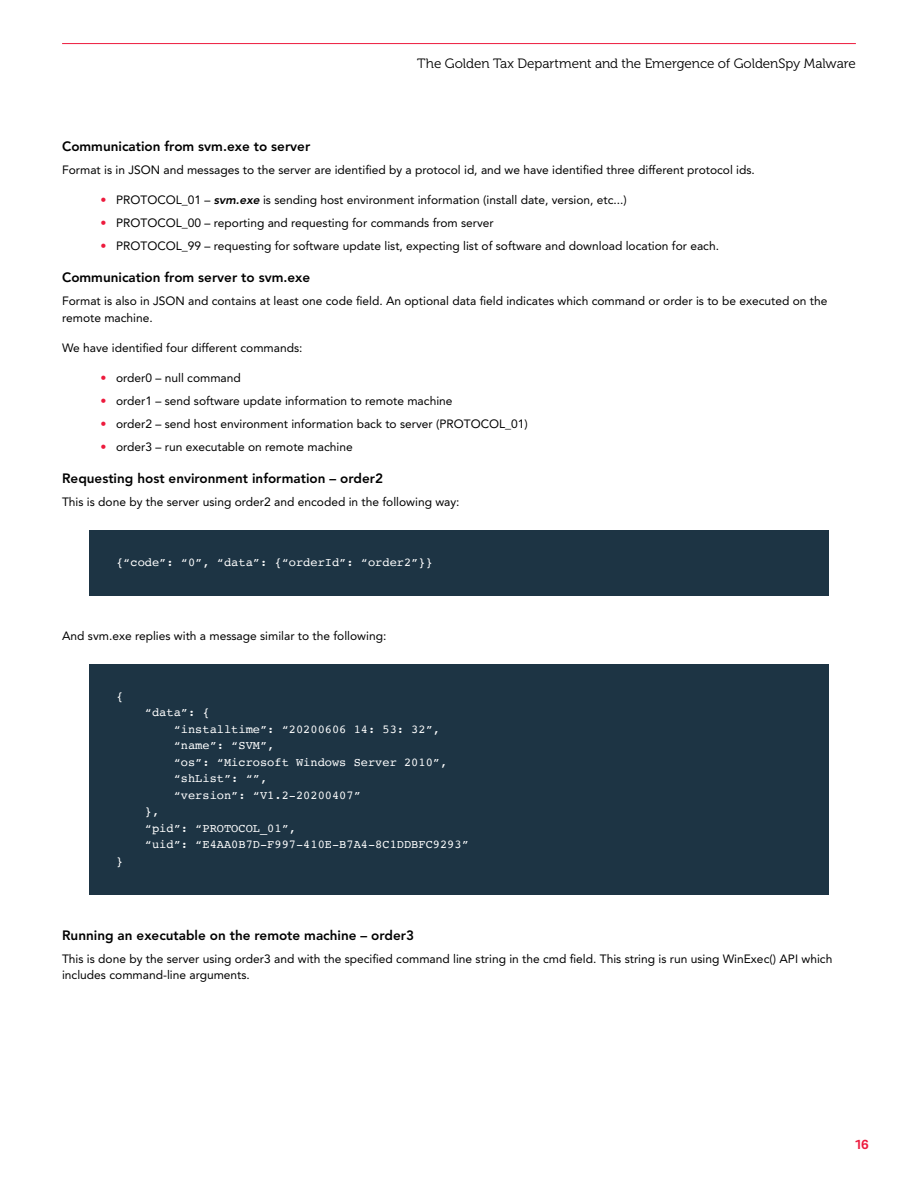
<style>
.page{position:relative;width:918px;height:1188px;background:#fff}
.page>*{position:absolute;margin:0;border:0;box-sizing:border-box;transform-origin:0 0}
.t1{font:800 13.5px "Avenir LT Std";color:#000}
.t2{font:13.5px "Museo 300";letter-spacing:-.005em;color:#000}
.t3{font:700 13.5px "Brix Sans";color:#ed1a3d}
.t4{font:12px/16.5px "Avenir LT Std";color:#000}
.t5{font:12px "Courier";color:#fff}
.s1{color:#ed1a3d}
.s2{font-weight:800;font-style:italic}
</style>
<div class="page">
<hr style="left:62px;top:43px;width:794px;height:1px;background:#ed1a3d">
<div style="left:89px;top:530px;width:740px;height:66px;background:#1d3444"></div>
<div style="left:89px;top:664px;width:740px;height:66px;background:#1d3444"></div>
<div style="left:89px;top:730px;width:740px;height:66px;background:#1d3444"></div>
<div style="left:89px;top:796px;width:740px;height:66px;background:#1d3444"></div>
<div style="left:89px;top:829px;width:740px;height:66px;background:#1d3444"></div>
<p class="t2" style="left:417px;top:56px;width:440px">The Golden Tax Department and the Emergence of GoldenSpy Malware</p>
<p class="t1" style="left:62px;top:138px;width:250px">Communication from svm.exe to server</p>
<p class="t4" style="left:62px;top:162px;width:694px">Format is in JSON and messages to the server are identified by a protocol id, and we have identified three different protocol ids.</p>
<p class="t4" style="left:100px;top:192px;width:528px"><span class="s1">•</span> PROTOCOL_01 – <span class="s2">svm.exe</span> is sending host environment information (install date, version, etc...)</p>
<p class="t4" style="left:100px;top:215px;width:395px"><span class="s1">•</span> PROTOCOL_00 – reporting and requesting for commands from server</p>
<p class="t4" style="left:100px;top:238px;width:620px"><span class="s1">•</span> PROTOCOL_99 – requesting for software update list, expecting list of software and download location for each.</p>
<p class="t1" style="left:62px;top:269px;width:250px">Communication from server to svm.exe</p>
<p class="t4" style="left:62px;top:293px;width:767px">Format is also in JSON and contains at least one code field. An optional data field indicates which command or order is to be executed on the remote machine.</p>
<p class="t4" style="left:62px;top:339px;width:242px">We have identified four different commands:</p>
<p class="t4" style="left:100px;top:369px;width:142px"><span class="s1">•</span> order0 – null command</p>
<p class="t4" style="left:100px;top:393px;width:354px"><span class="s1">•</span> order1 – send software update information to remote machine</p>
<p class="t4" style="left:100px;top:416px;width:429px"><span class="s1">•</span> order2 – send host environment information back to server (PROTOCOL_01)</p>
<p class="t4" style="left:100px;top:439px;width:254px"><span class="s1">•</span> order3 – run executable on remote machine</p>
<p class="t1" style="left:62px;top:470px;width:322px">Requesting host environment information – order2</p>
<p class="t4" style="left:62px;top:494px;width:399px">This is done by the server using order2 and encoded in the following way:</p>
<p class="t5" style="left:116px;top:553px;width:318px">{“code”: “0”, “data”: {“orderId”: “order2”}}</p>
<p class="t4" style="left:62px;top:627px;width:326px">And svm.exe replies with a message similar to the following:</p>
<p class="t5" style="left:116px;top:687px;width:9px">{</p>
<p class="t5" style="left:116px;top:852px;width:9px">}</p>
<p class="t5" style="left:145px;top:703px;width:66px">“data”: {</p>
<p class="t5" style="left:174px;top:720px;width:268px">“installtime”: “20200606 14: 53: 32”,</p>
<p class="t5" style="left:174px;top:736px;width:102px">“name”: “SVM”,</p>
<p class="t5" style="left:174px;top:753px;width:275px">“os”: “Microsoft Windows Server 2010”,</p>
<p class="t5" style="left:174px;top:769px;width:95px">“shList”: “”,</p>
<p class="t5" style="left:174px;top:786px;width:189px">“version”: “V1.2-20200407”</p>
<p class="t5" style="left:145px;top:802px;width:16px">},</p>
<p class="t5" style="left:145px;top:819px;width:153px">“pid”: “PROTOCOL_01”,</p>
<p class="t5" style="left:145px;top:835px;width:326px">“uid”: “E4AA0B7D-F997-410E-B7A4-8C1DDBFC9293”</p>
<p class="t1" style="left:62px;top:927px;width:353px">Running an executable on the remote machine – order3</p>
<p class="t4" style="left:62px;top:951px;width:772px">This is done by the server using order3 and with the specified command line string in the cmd field. This string is run using WinExec() API which includes command-line arguments.</p>
<p class="t3" style="left:856px;top:1135px;width:15px">16</p>
</div>
